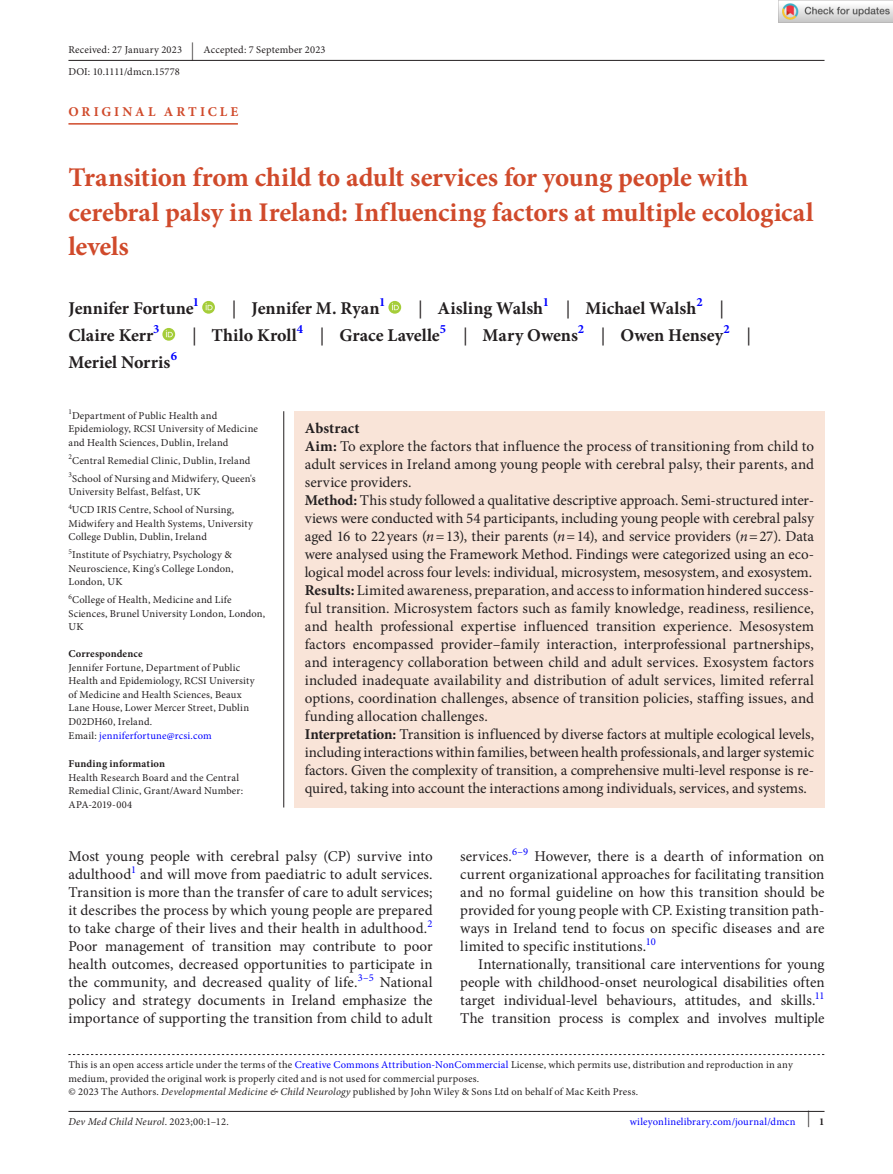
<style>
.page{position:relative;width:893px;height:1174px;background:#fff}
.page>*{position:absolute;margin:0;border:0;box-sizing:border-box;transform-origin:0 0}
.t1{font:700 27px/34.5px "Minion Pro";letter-spacing:-.005em;color:#d04a2b}
.t2{font:700 18px "Minion Pro";color:#231f20}
.t3{font:18px "Minion Pro";color:#231f20}
.t4{font:15px/18px "Minion Pro";color:#231f20;text-align:justify}
.t5{font:700 13.5px "Minion Pro";letter-spacing:.225em;color:#d04a2b}
.t6{font:700 12.6px "Minion Pro";color:#00f}
.t7{font:10.5px/13.5px "Minion Pro";letter-spacing:.015em;color:#231f20}
.t8{font:10.5px "Minion Pro";letter-spacing:.02em;color:#00f}
.t9{font:700 10.5px "Minion Pro";letter-spacing:.01em;color:#231f20}
.t10{font:italic 10.5px "Minion Pro";letter-spacing:.015em;color:#231f20}
.t11{font:7.35px "Minion Pro";color:#231f20}
.s1{font-size:18px}
.s2{font-weight:400}
.s3{color:#00f}
.s4{font-weight:700}
.s5{font-style:italic}
.s6{font-style:normal}
.s7{font-weight:700;color:#231f20}
</style>
<div class="page">
<hr style="left:68px;top:1111px;width:756px;height:1px;background:#231f20">
<hr style="left:68px;top:123px;width:170px;height:2px;background:#d04a2b">
<svg style="left:202px;top:301px;width:13px;height:13px"></svg>
<svg style="left:206px;top:303px;width:7px;height:7px"></svg>
<svg style="left:388px;top:301px;width:13px;height:13px"></svg>
<svg style="left:392px;top:303px;width:7px;height:7px"></svg>
<svg style="left:162px;top:328px;width:13px;height:13px"></svg>
<svg style="left:166px;top:330px;width:7px;height:7px"></svg>
<hr style="left:68px;top:60px;width:756px;height:1px;background:#231f20">
<div style="left:294px;top:411px;width:530px;height:396px;background:#f9e4d8"></div>
<hr style="left:283px;top:411px;width:1px;height:396px;background:#231f20">
<svg style="left:68px;top:1054px;width:756px;height:1px"></svg>
<img style="left:779px;top:0;width:114px;height:23px">
<p class="t7" style="left:68px;top:39px;width:259px;line-height:21.9px">Received: 27 January 2023 <span class="s1">|</span> Accepted: 7 September 2023<br>DOI: 10.1111/dmcn.15778</p>
<p class="t5" style="left:69px;top:102px;width:171px">ORIGINAL ARTICLE</p>
<h1 class="t1" style="left:68px;top:160px;width:747px">Transition from child to adult services for young people with cerebral palsy in Ireland: Influencing factors at multiple ecological levels</h1>
<p class="t2" style="left:68px;top:295px;width:127px">Jennifer Fortune</p>
<p class="t6" style="left:193px;top:293px;width:8px">1</p>
<p class="t2" style="left:232px;top:295px;width:149px"><span class="s2">|</span> Jennifer M. Ryan</p>
<p class="t6" style="left:379px;top:293px;width:8px">1</p>
<p class="t2" style="left:418px;top:295px;width:127px"><span class="s2">|</span> Aisling Walsh</p>
<p class="t6" style="left:543px;top:293px;width:8px">1</p>
<p class="t2" style="left:566px;top:295px;width:132px"><span class="s2">|</span> Michael Walsh</p>
<p class="t6" style="left:696px;top:293px;width:8px">2</p>
<p class="t3" style="left:720px;top:296px;width:6px">|</p>
<p class="t2" style="left:68px;top:322px;width:87px">Claire Kerr</p>
<p class="t6" style="left:153px;top:320px;width:8px">3</p>
<p class="t2" style="left:192px;top:322px;width:106px"><span class="s2">|</span> Thilo Kroll</p>
<p class="t6" style="left:297px;top:320px;width:8px">4</p>
<p class="t2" style="left:320px;top:322px;width:121px"><span class="s2">|</span> Grace Lavelle</p>
<p class="t6" style="left:440px;top:320px;width:8px">5</p>
<p class="t2" style="left:463px;top:322px;width:116px"><span class="s2">|</span> Mary Owens</p>
<p class="t6" style="left:578px;top:320px;width:8px">2</p>
<p class="t2" style="left:601px;top:322px;width:124px"><span class="s2">|</span> Owen Hensey</p>
<p class="t6" style="left:723px;top:320px;width:8px">2</p>
<p class="t3" style="left:747px;top:323px;width:6px">|</p>
<p class="t2" style="left:68px;top:349px;width:103px">Meriel Norris</p>
<p class="t6" style="left:171px;top:347px;width:8px">6</p>
<p class="t11" style="left:68px;top:407px;width:5px">1</p>
<p class="t7" style="left:68px;top:409px;width:191px;text-indent:4px">Department of Public Health and<br>Epidemiology, RCSI University of Medicine and Health Sciences, Dublin, Ireland</p>
<p class="t11" style="left:68px;top:452px;width:5px">2</p>
<p class="t7" style="left:72px;top:454px;width:180px">Central Remedial Clinic, Dublin, Ireland</p>
<p class="t11" style="left:68px;top:470px;width:5px">3</p>
<p class="t7" style="left:68px;top:472px;width:189px;text-indent:4px">School of Nursing and Midwifery, Queen's<br>University Belfast, Belfast, UK</p>
<p class="t11" style="left:68px;top:501px;width:5px">4</p>
<p class="t7" style="left:68px;top:503px;width:186px;text-indent:4px">UCD IRIS Centre, School of Nursing,<br>Midwifery and Health Systems, University<br>College Dublin, Dublin, Ireland</p>
<p class="t11" style="left:68px;top:546px;width:5px">5</p>
<p class="t7" style="left:68px;top:548px;width:167px;text-indent:4px">Institute of Psychiatry, Psychology &amp;<br>Neuroscience, King's College London,<br>London, UK</p>
<p class="t11" style="left:68px;top:591px;width:5px">6</p>
<p class="t7" style="left:68px;top:593px;width:198px;text-indent:4px">College of Health, Medicine and Life<br>Sciences, Brunel University London, London,<br>UK</p>
<p class="t9" style="left:68px;top:646px;width:76px">Correspondence</p>
<p class="t7" style="left:68px;top:661px;width:188px">Jennifer Fortune, Department of Public Health and Epidemiology, RCSI University of Medicine and Health Sciences, Beaux Lane House, Lower Mercer Street, Dublin D02DH60, Ireland.<br>Email: <span class="s3">jenniferfortune@rcsi.com</span></p>
<p class="t9" style="left:68px;top:756px;width:98px">Funding information</p>
<p class="t7" style="left:68px;top:770px;width:176px">Health Research Board and the Central<br>Remedial Clinic, Grant/Award Number:<br>APA-2019-004</p>
<p class="t4" style="left:305px;top:419px;width:511px;text-align:left"><span class="s4">Abstract<br>Aim:</span> To explore the factors that influence the process of transitioning from child to adult services in Ireland among young people with cerebral palsy, their parents, and service providers.<br><span class="s4">Method:</span> This study followed a qualitative descriptive approach. Semi-structured inter&shy;views were conducted with 54 participants, including young people with cerebral palsy aged 16 to 22years (<span class="s5">n</span>=13), their parents (<span class="s5">n</span>=14), and service providers (<span class="s5">n</span>=27). Data were analysed using the Framework Method. Findings were categorized using an eco&shy;logical model across four levels: individual, microsystem, mesosystem, and exosystem.<br><span class="s4">Results:</span> Limited awareness, preparation, and access to information hindered success&shy;ful transition. Microsystem factors such as family knowledge, readiness, resilience, and health professional expertise influenced transition experience. Mesosystem factors encompassed provider–family interaction, interprofessional partnerships, and interagency collaboration between child and adult services. Exosystem factors included inadequate availability and distribution of adult services, limited referral options, coordination challenges, absence of transition policies, staffing issues, and funding allocation challenges.<br><span class="s4">Interpretation:</span> Transition is influenced by diverse factors at multiple ecological levels, including interactions within families, between health professionals, and larger systemic factors. Given the complexity of transition, a comprehensive multi-level response is re&shy;quired, taking into account the interactions among individuals, services, and systems.</p>
<p class="t4" style="left:68px;top:847px;width:366px">Most young people with cerebral palsy (CP) survive into adulthood</p>
<p class="t8" style="left:131px;top:862px;width:7px">1</p>
<p class="t4" style="left:68px;top:865px;width:366px;text-indent:72px">and will move from paediatric to adult services.<br>Transition is more than the transfer of care to adult services; it describes the process by which young people are prepared to take charge of their lives and their health in adulthood.</p>
<p class="t8" style="left:428px;top:916px;width:7px">2</p>
<p class="t4" style="left:68px;top:937px;width:366px">Poor management of transition may contribute to poor health outcomes, decreased opportunities to participate in the community, and decreased quality of life.</p>
<p class="t8" style="left:358px;top:970px;width:17px">3–5</p>
<p class="t4" style="left:68px;top:973px;width:366px;text-indent:311px">National policy and strategy documents in Ireland emphasize the importance of supporting the transition from child to adult</p>
<p class="t8" style="left:512px;top:844px;width:18px">6–9</p>
<p class="t4" style="left:460px;top:847px;width:366px;text-indent:74px">However, there is a dearth of information on current organizational approaches for facilitating transition and no formal guideline on how this transition should be provided for young people with CP. Existing transition path&shy;ways in Ireland tend to focus on specific diseases and are limited to specific institutions.</p>
<p class="t4" style="left:460px;top:847px;width:53px">services.</p>
<p class="t8" style="left:646px;top:934px;width:11px">10</p>
<p class="t4" style="left:460px;top:955px;width:366px;text-indent:18px">Internationally, transitional care interventions for young people with childhood-onset neurological disabilities often target individual-level behaviours, attitudes, and skills.</p>
<p class="t8" style="left:815px;top:988px;width:11px">11</p>
<p class="t4" style="left:460px;top:1009px;width:366px">The transition process is complex and involves multiple</p>
<p class="t7" style="left:68px;top:1058px;width:726px">This is an open access article under the terms of the <span class="s3">Creative Commons Attribution-NonCommercial</span> License, which permits use, distribution and reproduction in any medium, provided the original work is properly cited and is not used for commercial purposes.<br>© 2023 The Authors. <span class="s5">Developmental Medicine &amp; Child Neurology</span> published by John Wiley &amp; Sons Ltd on behalf of Mac Keith Press.</p>
<p class="t10" style="left:68px;top:1114px;width:162px">Dev Med Child Neurol<span class="s6">. 2023;00:1–12.</span></p>
<p class="t8" style="left:630px;top:1114px;width:196px">wileyonlinelibrary.com/journal/dmcn <sup>|</sup> <span class="s7">1</span></p>
</div>
